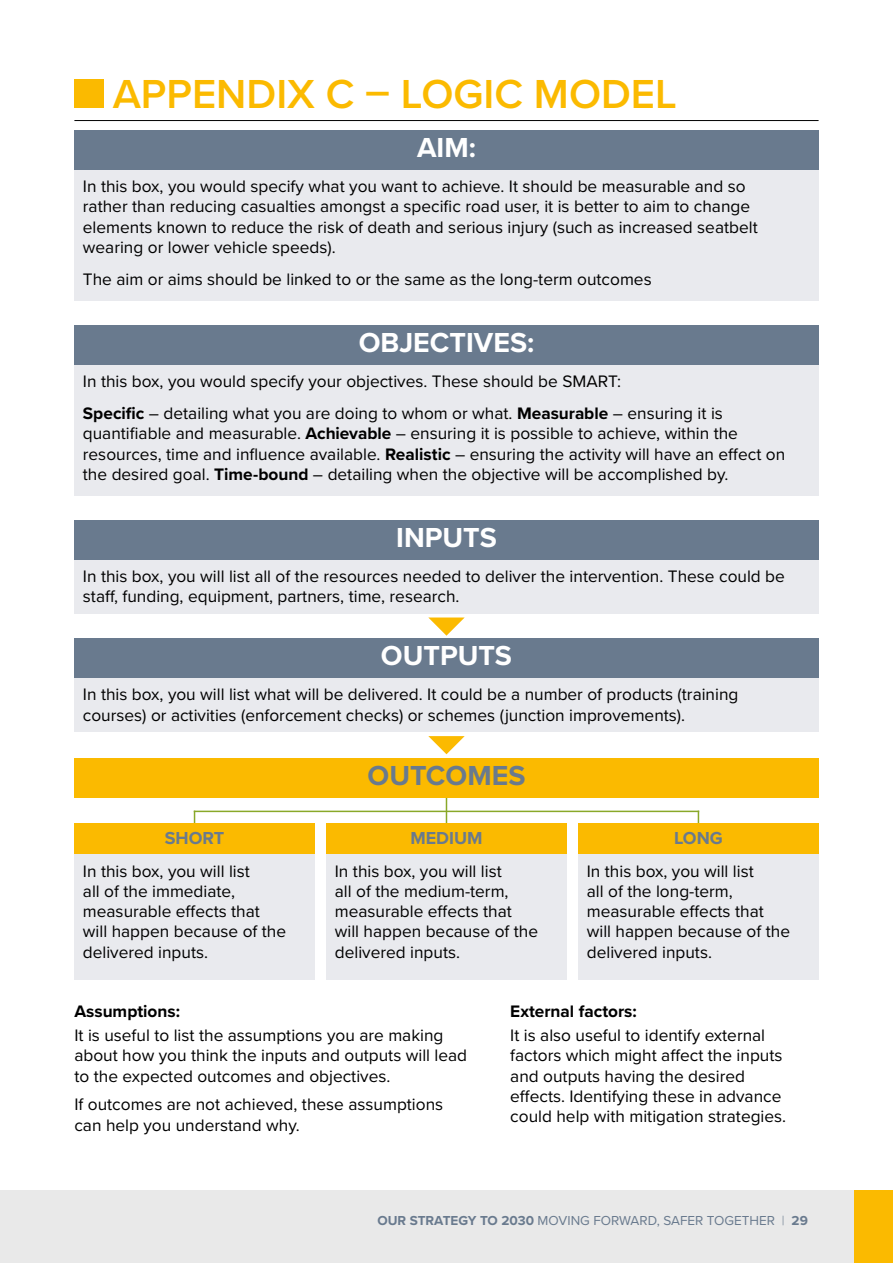
<style>
.page{position:relative;width:893px;height:1263px;background:#fff}
.page>*{position:absolute;margin:0;border:0;box-sizing:border-box;transform-origin:0 0}
.t1{font:600 42px "Proxima Nova";color:#fbba00}
.t2{font:700 28.5px "Proxima Nova";color:#fff}
.t3{font:700 28.5px "Proxima Nova";color:#697a8e}
.t4{font:700 18px "Proxima Nova";color:#697a8e}
.t5{font:17.25px/20.2px "Proxima Nova";color:#000}
.t6{font:700 17.25px "Proxima Nova";color:#000}
.t7{font:13.5px "Proxima Nova";color:#697a8e}
.s1{font-weight:700}
.s2{font-weight:300}
</style>
<div class="page">
<div style="left:0;top:1191px;width:893px;height:72px;background:#e9e9e9"></div>
<div style="left:855px;top:1191px;width:38px;height:72px;background:#fbba00"></div>
<hr style="left:194px;top:811px;width:1px;height:88px;background:#89a829">
<hr style="left:194px;top:811px;width:505px;height:1px;background:#89a829">
<hr style="left:446px;top:784px;width:1px;height:115px;background:#89a829">
<hr style="left:698px;top:811px;width:1px;height:88px;background:#89a829">
<div style="left:74px;top:80px;width:30px;height:28px;background:#fbba00"></div>
<hr style="left:74px;top:120px;width:745px;height:1px;background:#000">
<div style="left:74px;top:131px;width:745px;height:39px;background:#697a8e"></div>
<div style="left:74px;top:170px;width:745px;height:131px;background:#e9eaee"></div>
<div style="left:74px;top:326px;width:745px;height:39px;background:#697a8e"></div>
<div style="left:74px;top:365px;width:745px;height:131px;background:#e9eaee"></div>
<div style="left:74px;top:520px;width:745px;height:40px;background:#697a8e"></div>
<div style="left:74px;top:560px;width:745px;height:54px;background:#e9eaee"></div>
<div style="left:74px;top:639px;width:745px;height:39px;background:#697a8e"></div>
<div style="left:74px;top:678px;width:745px;height:54px;background:#e9eaee"></div>
<div style="left:74px;top:758px;width:745px;height:40px;background:#fbba00"></div>
<div style="left:74px;top:823px;width:241px;height:31px;background:#fbba00"></div>
<div style="left:74px;top:854px;width:241px;height:126px;background:#e9eaee"></div>
<div style="left:326px;top:823px;width:241px;height:31px;background:#fbba00"></div>
<div style="left:326px;top:854px;width:241px;height:126px;background:#e9eaee"></div>
<div style="left:578px;top:823px;width:241px;height:31px;background:#fbba00"></div>
<div style="left:578px;top:854px;width:241px;height:126px;background:#e9eaee"></div>
<svg style="left:428px;top:617px;width:37px;height:19px"></svg>
<svg style="left:428px;top:736px;width:37px;height:18px"></svg>
<h1 class="t1" style="left:113px;top:62px;width:566px">APPENDIX C – LOGIC MODEL</h1>
<h2 class="t2" style="left:417px;top:127px;width:60px">AIM:</h2>
<p class="t5" style="left:83px;top:176px;width:676px">In this box, you would specify what you want to achieve. It should be measurable and so rather than reducing casualties amongst a specific road user, it is better to aim to change elements known to reduce the risk of death and serious injury (such as increased seatbelt wearing or lower vehicle speeds).</p>
<p class="t5" style="left:83px;top:268px;width:570px">The aim or aims should be linked to or the same as the long-term outcomes</p>
<h2 class="t2" style="left:359px;top:322px;width:177px">OBJECTIVES:</h2>
<p class="t5" style="left:83px;top:365px;width:641px;line-height:32px">In this box, you would specify your objectives. These should be SMART:<br><span class="s1">Specific</span> – detailing what you are doing to whom or what. <span class="s1">Measurable</span> – ensuring it is</p>
<p class="t5" style="left:83px;top:423px;width:704px">quantifiable and measurable. <span class="s1">Achievable</span> – ensuring it is possible to achieve, within the resources, time and influence available. <span class="s1">Realistic</span> – ensuring the activity will have an effect on the desired goal. <span class="s1">Time-bound</span> – detailing when the objective will be accomplished by.</p>
<h2 class="t2" style="left:396px;top:517px;width:102px">INPUTS</h2>
<p class="t5" style="left:83px;top:566px;width:703px">In this box, you will list all of the resources needed to deliver the intervention. These could be staff, funding, equipment, partners, time, research.</p>
<h2 class="t2" style="left:381px;top:635px;width:133px">OUTPUTS</h2>
<p class="t5" style="left:83px;top:684px;width:657px">In this box, you will list what will be delivered. It could be a number of products (training courses) or activities (enforcement checks) or schemes (junction improvements).</p>
<p class="t4" style="left:165px;top:824px;width:61px">SHORT</p>
<p class="t5" style="left:83px;top:860px;width:205px">In this box, you will list<br>all of the immediate, measurable effects that will happen because of the delivered inputs.</p>
<h2 class="t3" style="left:367px;top:754px;width:159px">OUTCOMES</h2>
<p class="t4" style="left:410px;top:824px;width:74px">MEDIUM</p>
<p class="t5" style="left:335px;top:860px;width:205px">In this box, you will list<br>all of the medium-term, measurable effects that will happen because of the delivered inputs.</p>
<p class="t4" style="left:674px;top:824px;width:50px">LONG</p>
<p class="t5" style="left:587px;top:860px;width:205px">In this box, you will list<br>all of the long-term, measurable effects that will happen because of the delivered inputs.</p>
<p class="t6" style="left:74px;top:998px;width:107px">Assumptions:</p>
<p class="t5" style="left:74px;top:1024px;width:394px">It is useful to list the assumptions you are making about how you think the inputs and outputs will lead to the expected outcomes and objectives.</p>
<p class="t5" style="left:74px;top:1094px;width:370px">If outcomes are not achieved, these assumptions can help you understand why.</p>
<p class="t6" style="left:510px;top:998px;width:128px">External factors:</p>
<p class="t5" style="left:510px;top:1024px;width:277px">It is also useful to identify external factors which might affect the inputs and outputs having the desired effects. Identifying these in advance could help with mitigation strategies.</p>
<p class="t7" style="left:377px;top:1210px;width:432px"><span class="s1">OUR STRATEGY TO 2030</span> MOVING FORWARD, SAFER TOGETHER <span class="s2">|</span> <span class="s1">29</span></p>
</div>
